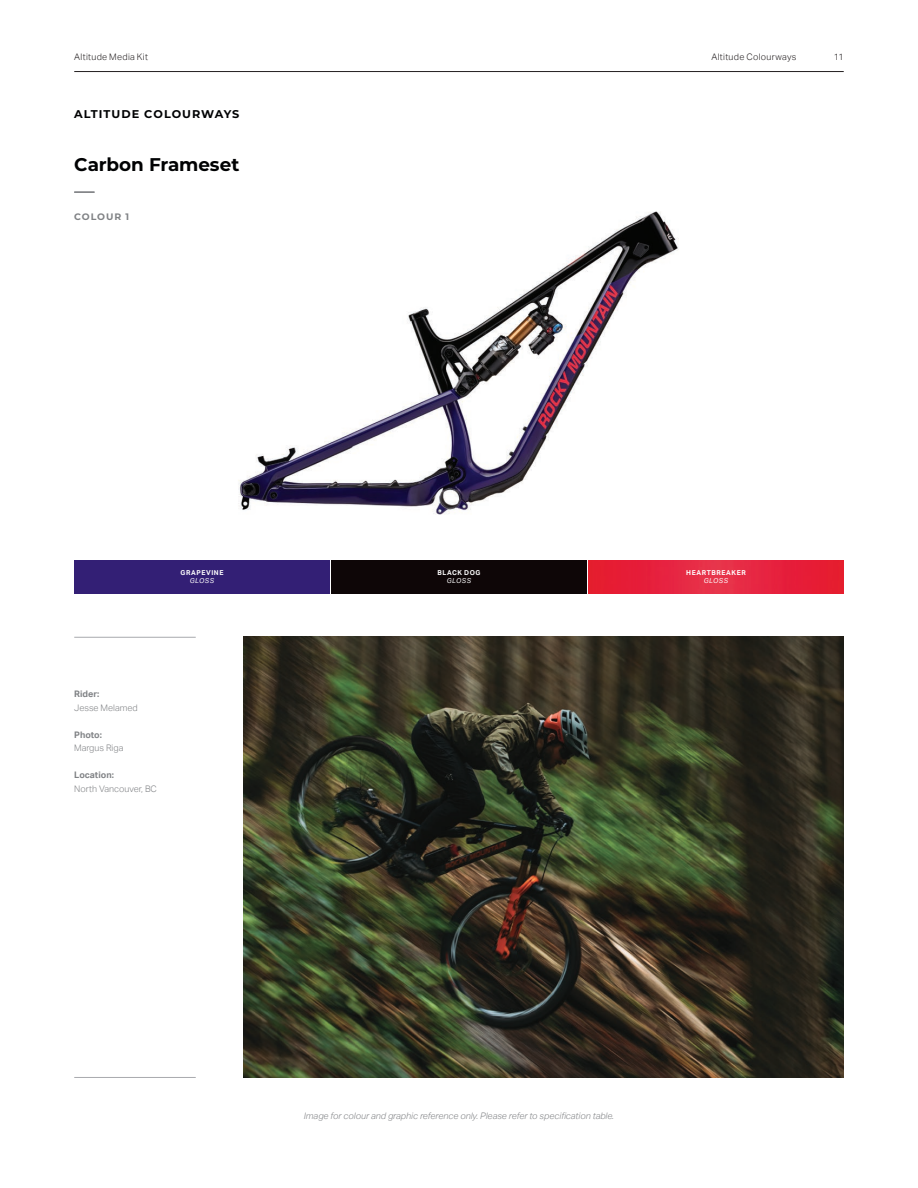
<style>
.page{position:relative;width:918px;height:1188px;background:#fff}
.page>*{position:absolute;margin:0;border:0;box-sizing:border-box;transform-origin:0 0}
.E_-_Colourway_Model{font:700 18.3px "Montserrat";letter-spacing:-.005em;color:#010203}
.E_-_Colourway_Page_T{font:700 11.25px "Montserrat";letter-spacing:.09em;color:#010203}
.E_-_Colour_Name_Larg{font:700 9.3px "Montserrat";letter-spacing:.1em;color:#808285}
.t1{font:italic 300 9px "Aktiv Grotesk";color:#808285}
.B_E_-_Photo_Credit{font:300 9px "Aktiv Grotesk";color:#808285}
.t2{font:300 9px "Aktiv Grotesk";letter-spacing:.035em;color:#231f20}
.B_E_-_Photo_Credit-2{font:700 9px "Aktiv Grotesk";color:#808285}
.t3{font:700 6.75px "Aktiv Grotesk";letter-spacing:.085em;color:#fff}
.t4{font:italic 6.75px "Aktiv Grotesk";letter-spacing:.08em;color:#fff}
</style>
<div class="page">
<hr style="left:74px;top:71px;width:770px;height:1px;background:#231f20">
<hr style="left:74px;top:637px;width:122px;height:1px;background:#a8a9ad">
<hr style="left:74px;top:1077px;width:122px;height:1px;background:#a8a9ad">
<div style="left:74px;top:560px;width:256px;height:34px;background:#331f75"></div>
<div style="left:331px;top:560px;width:256px;height:34px;background:#0e0607"></div>
<img style="left:588px;top:560px;width:256px;height:34px">
<img style="left:243px;top:637px;width:601px;height:441px">
<img style="left:74px;top:191px;width:605px;height:324px">
<p class="t2" style="left:711px;top:52px;width:87px">Altitude Colourways</p>
<p class="t2" style="left:74px;top:52px;width:75px">Altitude Media Kit</p>
<p class="t2" style="left:834px;top:52px;width:12px">11</p>
<p class="E_-_Colourway_Page_T" style="left:74px;top:106px;width:167px">ALTITUDE COLOURWAYS</p>
<p class="E_-_Colourway_Model" style="left:74px;top:151px;width:167px">Carbon Frameset</p>
<p class="E_-_Colour_Name_Larg" style="left:74px;top:210px;width:56px">COLOUR 1</p>
<p class="t3" style="left:181px;top:569px;width:44px">GRAPEVINE</p>
<p class="t4" style="left:190px;top:577px;width:26px">GLOSS</p>
<p class="B_E_-_Photo_Credit-2" style="left:74px;top:689px;width:27px">Rider:</p>
<p class="B_E_-_Photo_Credit" style="left:74px;top:703px;width:65px">Jesse Melamed</p>
<p class="B_E_-_Photo_Credit-2" style="left:74px;top:730px;width:29px">Photo:</p>
<p class="B_E_-_Photo_Credit" style="left:74px;top:743px;width:51px">Margus Riga</p>
<p class="B_E_-_Photo_Credit-2" style="left:74px;top:770px;width:41px">Location:</p>
<p class="B_E_-_Photo_Credit" style="left:74px;top:784px;width:84px">North Vancouver, BC</p>
<p class="t3" style="left:437px;top:569px;width:45px">BLACK DOG</p>
<p class="t4" style="left:447px;top:577px;width:26px">GLOSS</p>
<p class="t3" style="left:686px;top:569px;width:61px">HEARTBREAKER</p>
<p class="t4" style="left:704px;top:577px;width:26px">GLOSS</p>
<p class="t1" style="left:304px;top:1111px;width:312px">Image for colour and graphic reference only. Please refer to specification table.</p>
</div>
